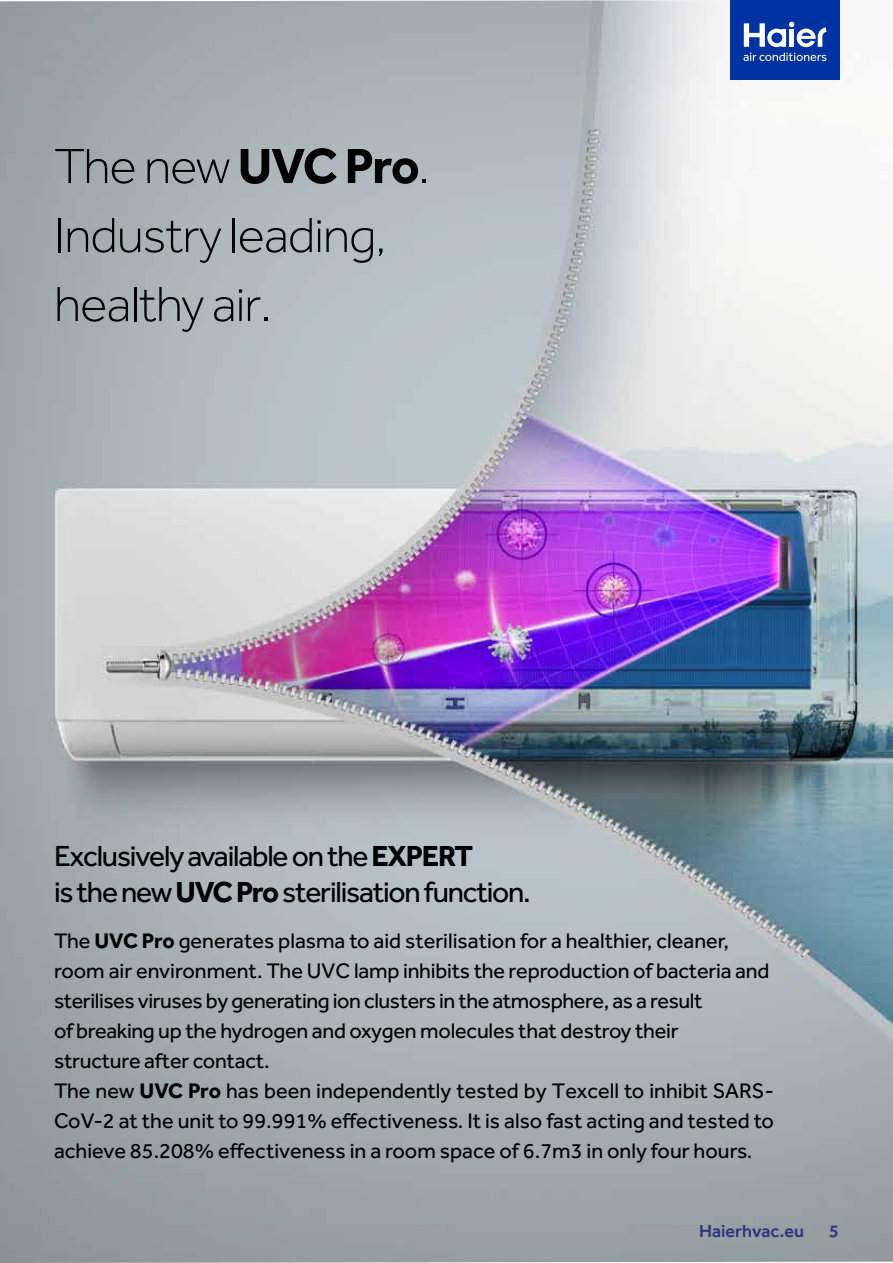
<style>
.page{position:relative;width:893px;height:1263px;background:#fff}
.page>*{position:absolute;margin:0;border:0;box-sizing:border-box;transform-origin:0 0}
.t1{font:300 51px/69px "Effra";letter-spacing:-.02em;color:#000}
.t2{font:30px/36px "Effra";letter-spacing:-.04em;color:#000}
.t3{font:21.75px/30px "Effra";letter-spacing:-.01em;color:#000}
.t4{font:500 18px "Effra";color:#283583}
.s1{font-weight:700}
</style>
<div class="page">
<img style="left:0;top:0;width:893px;height:1263px">
<div style="left:730px;top:0;width:110px;height:80px;background:#0033a1"></div>
<svg style="left:744px;top:22px;width:82px;height:25px"></svg>
<svg style="left:743px;top:53px;width:83px;height:8px"></svg>
<h1 class="t1" style="left:54px;top:131px;width:377px">The new <span class="s1">UVC Pro</span>.<br>Industry leading, healthy air.</h1>
<h2 class="t2" style="left:54px;top:837px;width:478px">Exclusively available on the <span class="s1">EXPERT<br></span>is the new <span class="s1">UVC Pro</span> sterilisation function.</h2>
<p class="t3" style="left:54px;top:925px;width:721px">The <span class="s1">UVC Pro</span> generates plasma to aid sterilisation for a healthier, cleaner, room air environment. The UVC lamp inhibits the reproduction of bacteria and sterilises viruses by generating ion clusters in the atmosphere, as a result<br>of breaking up the hydrogen and oxygen molecules that destroy their<br>structure after contact.<br>The new <span class="s1">UVC Pro</span> has been independently tested by Texcell to inhibit SARS-CoV-2 at the unit to 99.991% effectiveness. It is also fast acting and tested to achieve 85.208% effectiveness in a room space of 6.7m3 in only four hours.</p>
<p class="t4" style="left:699px;top:1220px;width:106px">Haierhvac.eu</p>
<p class="t4" style="left:829px;top:1220px;width:11px">5</p>
</div>
